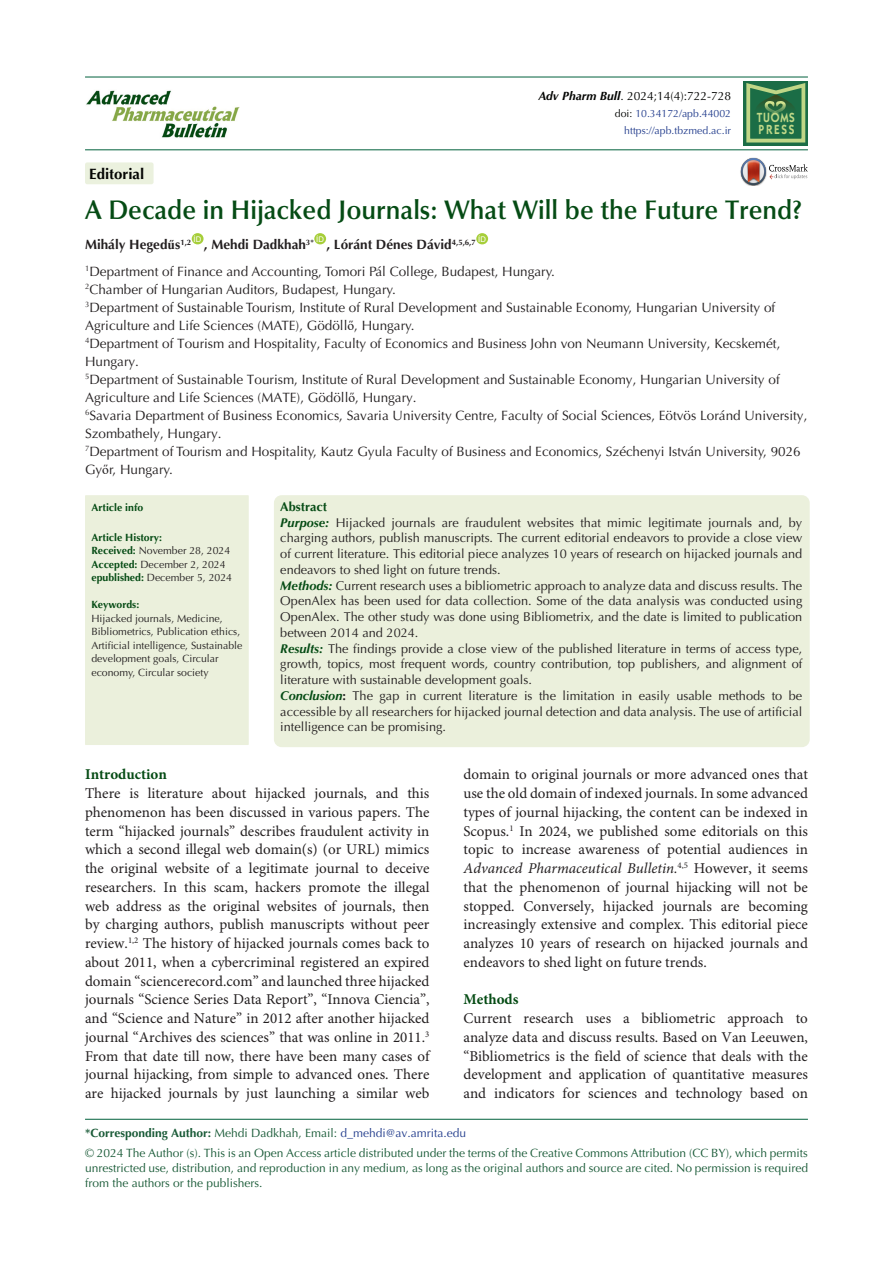
<style>
.page{position:relative;width:893px;height:1263px;background:#fff}
.page>*{position:absolute;margin:0;border:0;box-sizing:border-box;transform-origin:0 0}
.t1{font:600 27px "Optima LT Std";color:#054b14;scale:.95 1}
.t2{font:15px/18.8px "Minion Pro";color:#231f20;text-align:justify}
.t3{font:700 15px "Minion Pro";color:#054b14}
.t4{font:700 15px "Optima LT Std";color:#040503}
.t5{font:13.5px/18px "Optima LT Std";color:#231f20}
.t6{font:700 13.5px "Optima LT Std";color:#231f20}
.t7{font:600 13.35px/11.7px "ITC Kabel Std";letter-spacing:.11em;color:#c1d888;scale:.85 1}
.t8{font:12.75px/15.8px "Optima LT Std";color:#231f20;text-align:justify}
.t9{font:700 12.75px "Optima LT Std";color:#054b14}
.corresponding{font:12px/15px "Optima LT Std";color:#195a37;text-align:justify}
.corresponding-2{font:700 12px "Optima LT Std";color:#195a37}
.t10{font:12px "Optima LT Std";color:#040503}
.t11{font:10.5px/13.5px "Optima LT Std";color:#231f20}
.t12{font:10.5px "Optima LT Std";color:#253f8e}
.t13{font:700 10.5px "Optima LT Std";color:#054b14}
.t14{font:7.8px "Arial";color:#fff}
.s1{font-weight:700;font-style:italic}
.s2{color:#040503}
.s3{font-family:"Times New Roman"}
.s4{font-weight:700;color:#054b14}
.s5{font-weight:700;font-style:italic;color:#054b14}
.s6{font-weight:700}
.s7{font-style:italic}
.s8{font-weight:400}
.s9{font-weight:400;color:#253f8e}
</style>
<div class="page">
<hr style="left:85px;top:149px;width:723px;height:1px;background:#1e7252">
<hr style="left:85px;top:76px;width:723px;height:2px;background:#1e7252">
<div style="left:192px;top:233px;width:12px;height:11px;background:#a6ce39;border-radius:50%"></div>
<div style="left:314px;top:233px;width:12px;height:11px;background:#a6ce39;border-radius:50%"></div>
<div style="left:476px;top:233px;width:12px;height:11px;background:#a6ce39;border-radius:50%"></div>
<div style="left:85px;top:162px;width:69px;height:22px;background:#ebf1de;border-radius:2px"></div>
<svg style="left:741px;top:158px;width:67px;height:27px"></svg>
<hr style="left:85px;top:1119px;width:723px;height:1px;background:#1e7252">
<img style="left:86px;top:90px;width:154px;height:48px">
<svg style="left:743px;top:81px;width:65px;height:64px"></svg>
<svg style="left:746px;top:83px;width:59px;height:59px;background:#468655"></svg>
<div style="left:85px;top:495px;width:164px;height:250px;background:#ebf0dc"></div>
<div style="left:274px;top:495px;width:536px;height:252px;background:#ebf0dc;border-radius:8px"></div>
<p class="t4" style="left:89px;top:165px;width:57px">Editorial</p>
<p class="t10" style="left:538px;top:89px;width:194px"><span class="s1">Adv Pharm Bull</span>. 2024;14(4):722-728</p>
<p class="t12" style="left:615px;top:108px;width:118px"><span class="s2">doi:</span> 10.34172/apb.44002</p>
<p class="t12" style="left:624px;top:125px;width:108px">https://apb.tbzmed.ac.ir</p>
<p class="t7" style="left:757px;top:112px;width:46px">TUOMS<br>PRESS</p>
<p class="t1" style="left:85px;top:194px;width:756px">A Decade in Hijacked Journals: What Will be the Future Trend?</p>
<p class="t6" style="left:85px;top:237px;width:108px">Mihály Heged<span class="s3">ű</span>s<sup>1,2</sup></p>
<p class="t14" style="left:478px;top:234px;width:9px">ID</p>
<p class="t5" style="left:85px;top:262px;width:471px"><sup>1</sup>Department of Finance and Accounting, Tomori Pál College, Budapest, Hungary.</p>
<p class="t5" style="left:85px;top:280px;width:312px"><sup>2</sup>Chamber of Hungarian Auditors, Budapest, Hungary.</p>
<p class="t5" style="left:85px;top:298px;width:692px"><sup>3</sup>Department of Sustainable Tourism, Institute of Rural Development and Sustainable Economy, Hungarian University of<br>Agriculture and Life Sciences (MATE), Gödöll<span class="s3">ő</span>, Hungary.</p>
<p class="t5" style="left:85px;top:334px;width:697px"><sup>4</sup>Department of Tourism and Hospitality, Faculty of Economics and Business John von Neumann University, Kecskemét,<br>Hungary.</p>
<p class="t5" style="left:85px;top:370px;width:696px"><sup>5</sup>Department of Sustainable Tourism, Institute of Rural Development and Sustainable Economy, Hungarian University of<br>Agriculture and Life Sciences (MATE), Gödöll<span class="s3">ő</span>, Hungary.</p>
<p class="t5" style="left:85px;top:406px;width:724px"><sup>6</sup>Savaria Department of Business Economics, Savaria University Centre, Faculty of Social Sciences, Eötvös Loránd University,<br>Szombathely, Hungary.</p>
<p class="t5" style="left:85px;top:442px;width:717px"><sup>7</sup>Department of Tourism and Hospitality, Kautz Gyula Faculty of Business and Economics, Széchenyi István University, 9026<br>Gy<span class="s3">ő</span>r, Hungary.</p>
<p class="t14" style="left:194px;top:234px;width:9px">ID</p>
<p class="t14" style="left:316px;top:234px;width:9px">ID</p>
<p class="t6" style="left:204px;top:237px;width:111px">, Mehdi Dadkhah<sup>3*</sup></p>
<p class="t6" style="left:326px;top:237px;width:151px">, Lóránt Dénes Dávid<sup>4,5,6,7</sup></p>
<p class="t13" style="left:91px;top:501px;width:53px">Article info</p>
<p class="t13" style="left:91px;top:531px;width:72px">Article History:</p>
<p class="t11" style="left:91px;top:544px;width:140px"><span class="s4">Received:</span> November 28, 2024</p>
<p class="t11" style="left:91px;top:558px;width:136px"><span class="s4">Accepted:</span> December 2, 2024</p>
<p class="t11" style="left:91px;top:571px;width:142px"><span class="s4">epublished:</span> December 5, 2024</p>
<p class="t13" style="left:91px;top:599px;width:49px">Keywords:</p>
<p class="t11" style="left:91px;top:612px;width:152px">Hijacked journals, Medicine, Bibliometrics, Publication ethics, Artificial intelligence, Sustainable development goals, Circular economy, Circular society</p>
<p class="t9" style="left:280px;top:499px;width:48px">Abstract</p>
<p class="t8" style="left:280px;top:515px;width:524px"><span class="s5">Purpose:</span> Hijacked journals are fraudulent websites that mimic legitimate journals and, by charging authors, publish manuscripts. The current editorial endeavors to provide a close view of current literature. This editorial piece analyzes 10 years of research on hijacked journals and endeavors to shed light on future trends.</p>
<p class="t8" style="left:280px;top:578px;width:524px"><span class="s5">Methods:</span> Current research uses a bibliometric approach to analyze data and discuss results. The OpenAlex has been used for data collection. Some of the data analysis was conducted using OpenAlex. The other study was done using Bibliometrix, and the date is limited to publication between 2014 and 2024.</p>
<p class="t8" style="left:280px;top:641px;width:524px"><span class="s5">Results:</span> The findings provide a close view of the published literature in terms of access type, growth, topics, most frequent words, country contribution, top publishers, and alignment of literature with sustainable development goals.</p>
<p class="t8" style="left:280px;top:688px;width:523px"><span class="s5">Conclusion</span><span class="s6">:</span> The gap in current literature is the limitation in easily usable methods to be accessible by all researchers for hijacked journal detection and data analysis. The use of artificial intelligence can be promising.</p>
<p class="t2" style="left:463px;top:766px;width:346px">domain to original journals or more advanced ones that use the old domain of indexed journals. In some advanced types of journal hijacking, the content can be indexed in Scopus.<sup>1</sup> In 2024, we published some editorials on this topic to increase awareness of potential audiences in <span class="s7">Advanced Pharmaceutical Bulletin.</span><sup>4,5</sup> However, it seems that the phenomenon of journal hijacking will not be stopped. Conversely, hijacked journals are becoming increasingly extensive and complex. This editorial piece analyzes 10 years of research on hijacked journals and endeavors to shed light on future trends.</p>
<p class="t3" style="left:463px;top:989px;width:57px">Methods</p>
<p class="t2" style="left:463px;top:1009px;width:346px">Current research uses a bibliometric approach to analyze data and discuss results. Based on Van Leeuwen, “Bibliometrics is the field of science that deals with the development and application of quantitative measures and indicators for sciences and technology based on</p>
<p class="corresponding-2" style="left:85px;top:1126px;width:383px">*Corresponding Author: <span class="s8">Mehdi Dadkhah, Email:</span> <span class="s9">d_mehdi@av.amrita.edu</span></p>
<p class="corresponding" style="left:85px;top:1145px;width:724px">© 2024 The Author (s). This is an Open Access article distributed under the terms of the Creative Commons Attribution (CC BY), which permits unrestricted use, distribution, and reproduction in any medium, as long as the original authors and source are cited. No permission is required from the authors or the publishers.</p>
<p class="t3" style="left:85px;top:764px;width:83px">Introduction</p>
<p class="t2" style="left:85px;top:784px;width:346px">There is literature about hijacked journals, and this phenomenon has been discussed in various papers. The term “hijacked journals” describes fraudulent activity in which a second illegal web domain(s) (or URL) mimics the original website of a legitimate journal to deceive researchers. In this scam, hackers promote the illegal web address as the original websites of journals, then by charging authors, publish manuscripts without peer review.<sup>1,2</sup> The history of hijacked journals comes back to about 2011, when a cybercriminal registered an expired domain “sciencerecord.com” and launched three hijacked journals “Science Series Data Report”, “Innova Ciencia”, and “Science and Nature” in 2012 after another hijacked journal “Archives des sciences” that was online in 2011.<sup>3<br></sup>From that date till now, there have been many cases of journal hijacking, from simple to advanced ones. There are hijacked journals by just launching a similar web</p>
</div>
